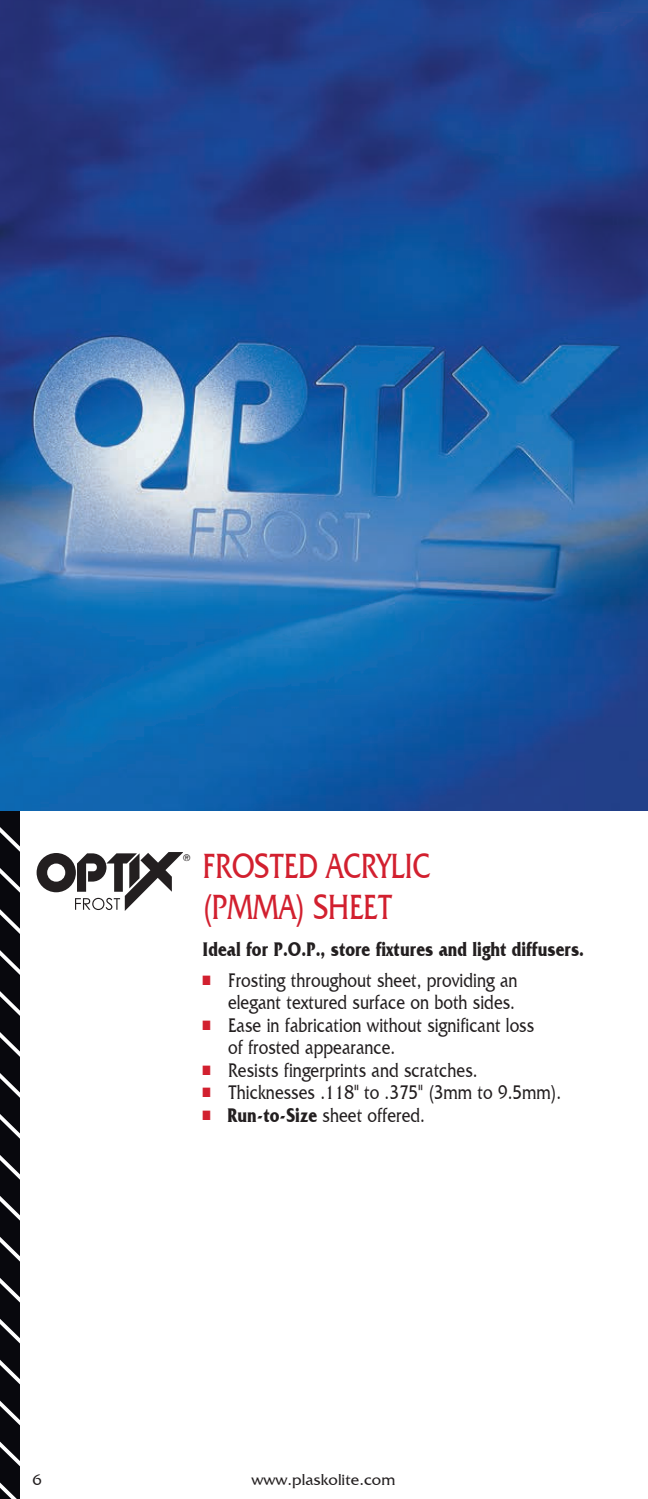
<style>
.page{position:relative;width:648px;height:1499px;background:#fff}
.page>*{position:absolute;margin:0;border:0;box-sizing:border-box;transform-origin:0 0}
.t1{font:36px/40.5px "Friz Quadrata IT Cby BT";letter-spacing:-.02em;color:#d2202f;scale:.78 1}
.t2{font:20.25px/22.5px "Friz Quadrata IT Cby BT";color:#231f20;text-align:right;scale:.8 1}
.t3{font:700 20.25px "Friz Quadrata IT Cby BT";color:#231f20;scale:.8 1}
.t4{font:15.75px "Friz Quadrata IT Cby BT";color:#231f20}
.t5{font:9.22px "Helvetica Neue";color:#231f20}
.s1{color:#d2202f}
.s2{font-weight:700}
</style>
<div class="page">
<svg style="left:0;top:810px;width:20px;height:688px;background:#27272b"></svg>
<img style="left:0;top:0;width:648px;height:810px">
<svg style="left:37px;top:852px;width:146px;height:59px"></svg>
<p class="t5" style="left:183px;top:850px;width:9px">®</p>
<p class="t1" style="left:202px;top:845px;width:294px">FROSTED ACRYLIC (PMMA) SHEET</p>
<p class="t3" style="left:203px;top:936px;width:478px">Ideal for P.O.P., store fixtures and light diffusers.</p>
<p class="t2" style="left:203px;top:968px;width:395px"><span class="s1">■</span> Frosting throughout sheet, providing an elegant textured surface on both sides.</p>
<p class="t2" style="left:228px;top:1013px;width:384px;text-align:left;text-indent:-26px"><span class="s1">■</span> Ease in fabrication without significant loss of frosted appearance.</p>
<p class="t2" style="left:203px;top:1058px;width:345px"><span class="s1">■</span> Resists fingerprints and scratches.</p>
<p class="t2" style="left:203px;top:1080px;width:450px"><span class="s1">■</span> Thicknesses .118" to .375" (3mm to 9.5mm).</p>
<p class="t2" style="left:203px;top:1103px;width:280px"><span class="s1">■</span> <span class="s2">Run-to-Size</span> sheet offered.</p>
<p class="t4" style="left:33px;top:1469px;width:11px">6</p>
<p class="t4" style="left:251px;top:1469px;width:145px">www.plaskolite.com</p>
</div>
